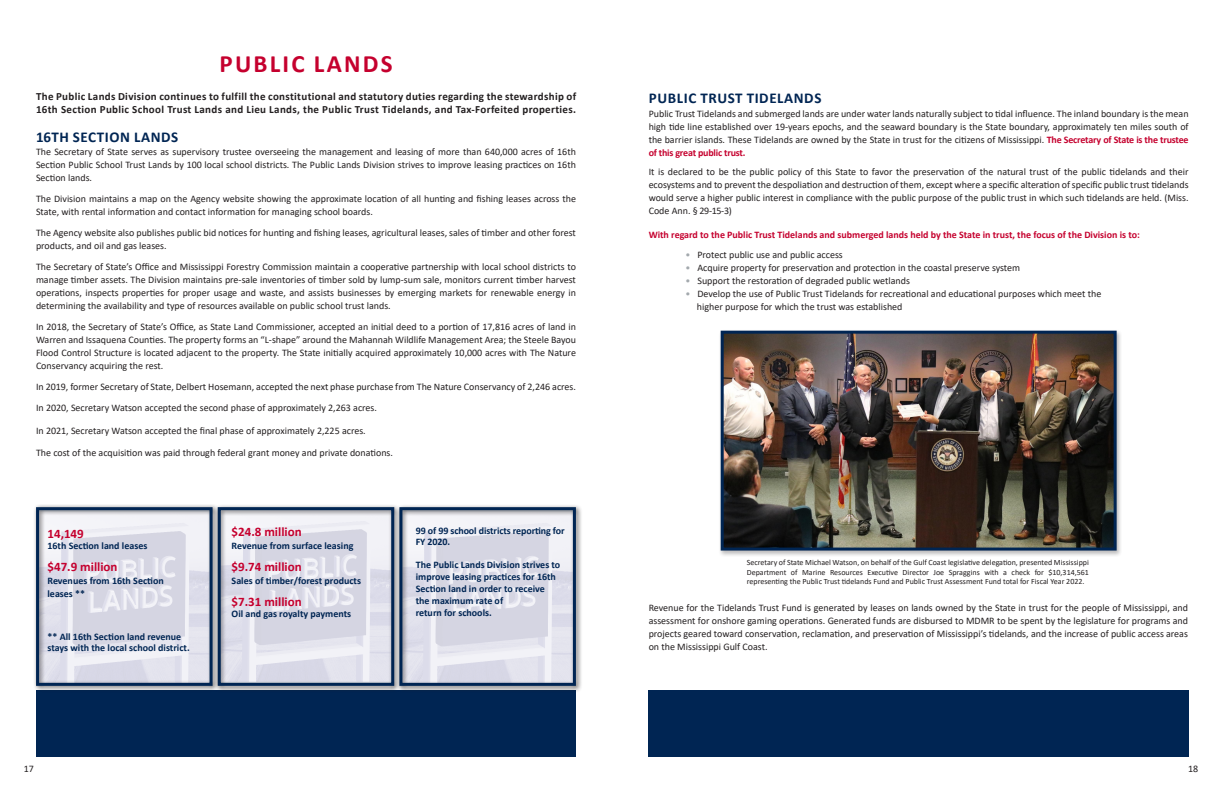
<style>
.page{position:relative;width:1224px;height:792px;background:#fff}
.page>*{position:absolute;margin:0;border:0;box-sizing:border-box;transform-origin:0 0}
.t1{font:700 25px "Calibri";letter-spacing:.09em;color:#c5002e}
.t2{font:700 15px "Calibri";letter-spacing:.04em;color:#002553}
.t3{font:700 13px "Calibri";color:#c5002e}
.t4{font:700 11px/13px "Calibri";letter-spacing:.03em;color:#231f20}
.t5{font:10px/13px "Calibri";color:#231f20;text-align:justify}
.t6{font:700 10px/12px "Calibri";color:#002553}
.t7{font:700 10px "Calibri";color:#c5002e}
.t8{font:8px/9.6px "Calibri";color:#231f20;text-align:justify}
.s1{font-weight:700;color:#c5002e}
.s2{color:#a3a9ad}
</style>
<div class="page">
<div style="left:718px;top:330px;width:404px;height:227px;background:#231f20;opacity:.3"></div>
<img style="left:725px;top:335px;width:388px;height:212px">
<div style="left:721px;top:331px;width:396px;height:220px;border:3px solid #002553"></div>
<div style="left:36px;top:690px;width:540px;height:67px;background:#002553"></div>
<div style="left:648px;top:690px;width:540px;height:67px;background:#002553"></div>
<div style="left:214px;top:504px;width:187px;height:189px;background:#231f20;opacity:.75"></div>
<div style="left:218px;top:507px;width:176px;height:179px;border:3px solid #002553"></div>
<div style="left:33px;top:504px;width:186px;height:189px;background:#231f20;opacity:.75"></div>
<div style="left:36px;top:507px;width:177px;height:179px;border:3px solid #002553"></div>
<div style="left:396px;top:504px;width:187px;height:189px;background:#231f20;opacity:.75"></div>
<div style="left:399px;top:507px;width:177px;height:179px;border:3px solid #002553"></div>
<p class="t1" style="left:219px;top:46px;width:175px">PUBLIC LANDS</p>
<p class="t4" style="left:36px;top:90px;width:542px">The Public Lands Division continues to fulfill the constitutional and statutory duties regarding the stewardship of<br>16th Section Public School Trust Lands and Lieu Lands, the Public Trust Tidelands, and Tax-Forfeited properties.</p>
<p class="t2" style="left:36px;top:126px;width:144px">16TH SECTION LANDS</p>
<p class="t5" style="left:36px;top:145px;width:542px">The Secretary of State serves as supervisory trustee overseeing the management and leasing of more than 640,000 acres of 16th Section Public School Trust Lands by 100 local school districts. The Public Lands Division strives to improve leasing practices on 16th Section lands.</p>
<p class="t5" style="left:36px;top:192px;width:542px">The Division maintains a map on the Agency website showing the approximate location of all hunting and fishing leases across the<br>State, with rental information and contact information for managing school boards.</p>
<p class="t5" style="left:36px;top:226px;width:542px">The Agency website also publishes public bid notices for hunting and fishing leases, agricultural leases, sales of timber and other forest products, and oil and gas leases.</p>
<p class="t5" style="left:36px;top:260px;width:542px">The Secretary of State’s Office and Mississippi Forestry Commission maintain a cooperative partnership with local school districts to manage timber assets. The Division maintains pre-sale inventories of timber sold by lump-sum sale, monitors current timber harvest operations, inspects properties for proper usage and waste, and assists businesses by emerging markets for renewable energy in determining the availability and type of resources available on public school trust lands.</p>
<p class="t5" style="left:36px;top:320px;width:542px">In 2018, the Secretary of State’s Office, as State Land Commissioner, accepted an initial deed to a portion of 17,816 acres of land in Warren and Issaquena Counties. The property forms an “L-shape” around the Mahannah Wildlife Management Area; the Steele Bayou Flood Control Structure is located adjacent to the property. The State initially acquired approximately 10,000 acres with The Nature Conservancy acquiring the rest.</p>
<p class="t5" style="left:36px;top:380px;width:542px">In 2019, former Secretary of State, Delbert Hosemann, accepted the next phase purchase from The Nature Conservancy of 2,246 acres.</p>
<p class="t5" style="left:36px;top:401px;width:343px">In 2020, Secretary Watson accepted the second phase of approximately 2,263 acres.</p>
<p class="t5" style="left:36px;top:424px;width:331px">In 2021, Secretary Watson accepted the final phase of approximately 2,225 acres.</p>
<p class="t5" style="left:36px;top:446px;width:359px">The cost of the acquisition was paid through federal grant money and private donations.</p>
<p class="t3" style="left:48px;top:524px;width:38px">14,149</p>
<p class="t6" style="left:48px;top:539px;width:101px">16th Section land leases</p>
<p class="t3" style="left:48px;top:557px;width:72px">$47.9 million</p>
<p class="t6" style="left:48px;top:574px;width:118px">Revenues from 16th Section</p>
<p class="t6" style="left:48px;top:587px;width:39px">leases **</p>
<p class="t6" style="left:48px;top:631px;width:144px;line-height:11px">** All 16th Section land revenue stays with the local school district.</p>
<p class="t3" style="left:232px;top:523px;width:72px">$24.8 million</p>
<p class="t6" style="left:232px;top:540px;width:123px">Revenue from surface leasing</p>
<p class="t3" style="left:232px;top:558px;width:72px">$9.74 million</p>
<p class="t6" style="left:232px;top:575px;width:131px">Sales of timber/forest products</p>
<p class="t3" style="left:232px;top:593px;width:72px">$7.31 million</p>
<p class="t6" style="left:232px;top:608px;width:121px">Oil and gas royalty payments</p>
<p class="t5" style="left:24px;top:761px;width:12px">17</p>
<p class="t6" style="left:416px;top:525px;width:150px;line-height:11px">99 of 99 school districts reporting for<br>FY 2020.</p>
<p class="t6" style="left:416px;top:559px;width:146px">The Public Lands Division strives to improve leasing practices for 16th<br>Section land in order to receive the maximum rate of<br>return for schools.</p>
<p class="t2" style="left:649px;top:88px;width:174px">PUBLIC TRUST TIDELANDS</p>
<p class="t5" style="left:649px;top:107px;width:542px">Public Trust Tidelands and submerged lands are under water lands naturally subject to tidal influence. The inland boundary is the mean high tide line established over 19-years epochs, and the seaward boundary is the State boundary, approximately ten miles south of the barrier islands. These Tidelands are owned by the State in trust for the citizens of Mississippi. <span class="s1">The Secretary of State is the trustee of this great public trust.</span></p>
<p class="t5" style="left:649px;top:165px;width:541px">It is declared to be the public policy of this State to favor the preservation of the natural trust of the public tidelands and their ecosystems and to prevent the despoliation and destruction of them, except where a specific alteration of specific public trust tidelands would serve a higher public interest in compliance with the public purpose of the public trust in which such tidelands are held. (Miss.<br>Code Ann. § 29-15-3)</p>
<p class="t7" style="left:649px;top:227px;width:493px">With regard to the Public Trust Tidelands and submerged lands held by the State in trust, the focus of the Division is to:</p>
<p class="t5" style="left:686px;top:248px;width:159px"><span class="s2">•</span> Protect public use and public access</p>
<p class="t5" style="left:686px;top:261px;width:336px"><span class="s2">•</span> Acquire property for preservation and protection in the coastal preserve system</p>
<p class="t5" style="left:686px;top:274px;width:226px"><span class="s2">•</span> Support the restoration of degraded public wetlands</p>
<p class="t5" style="left:686px;top:287px;width:417px"><span class="s2">•</span> Develop the use of Public Trust Tidelands for recreational and educational purposes which meet the</p>
<p class="t5" style="left:697px;top:300px;width:207px">higher purpose for which the trust was established</p>
<p class="t8" style="left:747px;top:558px;width:344px">Secretary of State Michael Watson, on behalf of the Gulf Coast legislative delegation, presented Mississippi Department of Marine Resources Executive Director Joe Spraggins with a check for $10,314,561 representing the Public Trust tidelands Fund and Public Trust Assessment Fund total for Fiscal Year 2022.</p>
<p class="t5" style="left:649px;top:601px;width:541px">Revenue for the Tidelands Trust Fund is generated by leases on lands owned by the State in trust for the people of Mississippi, and assessment for onshore gaming operations. Generated funds are disbursed to MDMR to be spent by the legislature for programs and projects geared toward conservation, reclamation, and preservation of Mississippi’s tidelands, and the increase of public access areas on the Mississippi Gulf Coast.</p>
<p class="t5" style="left:1188px;top:761px;width:12px">18</p>
</div>
